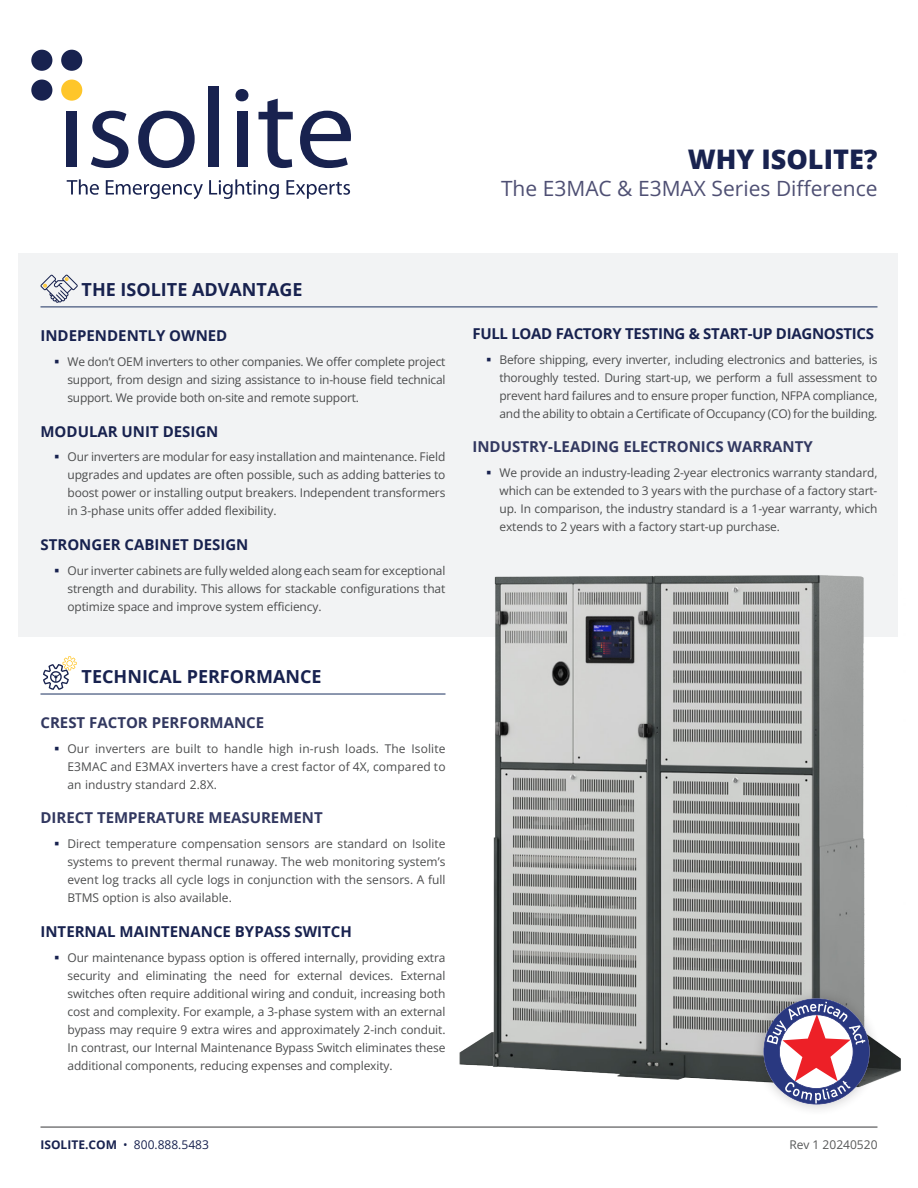
<style>
.page{position:relative;width:918px;height:1188px;background:#fff}
.page>*{position:absolute;margin:0;border:0;box-sizing:border-box;transform-origin:0 0}
.t1{font:800 27px "Open Sans";color:#18224f}
.t2{font:21px "Open Sans";color:#4e4f73}
.Features_-_B{font:700 18px "Open Sans";color:#18224f}
.Features___H2_copy{font:700 15px "Open Sans";color:#18224f}
.Features___H2_copy-2{font:700 15px "Open Sans";color:#323860}
.Features___H2_copy-3{font:700 15px "Open Sans";letter-spacing:-.02em;color:#18224f}
.t3{font:12px/18px "Open Sans";letter-spacing:-.01em;color:#4b4c4d;text-align:justify}
.t4{font:12px "Open Sans";color:#18224f}
.t5{font:12px "Open Sans";color:#565757}
.s1{font-weight:700}
</style>
<div class="page">
<hr style="left:41px;top:1127px;width:836px;height:1px;background:#383839">
<div style="left:66px;top:112px;width:11px;height:55px;background:#18224f"></div>
<svg style="left:91px;top:111px;width:38px;height:57px"></svg>
<svg style="left:138px;top:111px;width:57px;height:57px"></svg>
<div style="left:208px;top:86px;width:11px;height:81px;background:#18224f"></div>
<div style="left:237px;top:112px;width:10px;height:55px;background:#18224f"></div>
<svg style="left:259px;top:99px;width:34px;height:69px"></svg>
<svg style="left:300px;top:111px;width:51px;height:57px"></svg>
<div style="left:235px;top:89px;width:13px;height:12px;background:#18224f;border-radius:50%"></div>
<div style="left:31px;top:50px;width:21px;height:21px;background:#18224f;border-radius:50%"></div>
<div style="left:61px;top:50px;width:21px;height:21px;background:#18224f;border-radius:50%"></div>
<div style="left:31px;top:80px;width:21px;height:21px;background:#18224f;border-radius:50%"></div>
<div style="left:61px;top:80px;width:21px;height:21px;background:#fec62a;border-radius:50%"></div>
<svg style="left:67px;top:179px;width:32px;height:16px"></svg>
<svg style="left:106px;top:180px;width:97px;height:19px"></svg>
<svg style="left:209px;top:179px;width:70px;height:20px"></svg>
<svg style="left:286px;top:180px;width:64px;height:19px"></svg>
<div style="left:18px;top:253px;width:879px;height:383px;background:#f2f3f4"></div>
<img style="left:445px;top:553px;width:456px;height:529px">
<div style="left:751px;top:986px;width:131px;height:130px;background:#231f20;opacity:.25"></div>
<svg style="left:764px;top:998px;width:106px;height:106px"></svg>
<hr style="left:40px;top:694px;width:406px;height:1px;background:#1b315f">
<svg style="left:43px;top:656px;width:34px;height:34px"></svg>
<hr style="left:40px;top:307px;width:838px;height:1px;background:#1b315f">
<svg style="left:40px;top:275px;width:38px;height:28px"></svg>
<h1 class="t1" style="left:688px;top:139px;width:191px">WHY ISOLITE?</h1>
<h2 class="t2" style="left:501px;top:174px;width:378px">The E3MAC &amp; E3MAX Series Difference</h2>
<p class="Features_-_B" style="left:82px;top:276px;width:222px">THE ISOLITE ADVANTAGE</p>
<p class="Features___H2_copy" style="left:41px;top:325px;width:188px">INDEPENDENTLY OWNED</p>
<p class="t3" style="left:68px;top:352px;width:380px">We don’t OEM inverters to other companies. We offer complete project support, from design and sizing assistance to in-house field technical support. We provide both on-site and remote support.</p>
<p class="Features___H2_copy" style="left:41px;top:421px;width:180px">MODULAR UNIT DESIGN</p>
<p class="t3" style="left:68px;top:448px;width:380px">Our inverters are modular for easy installation and maintenance. Field upgrades and updates are often possible, such as adding batteries to boost power or installing output breakers. Independent transformers in 3-phase units offer added flexibility.</p>
<p class="Features___H2_copy" style="left:41px;top:534px;width:209px">STRONGER CABINET DESIGN</p>
<p class="t3" style="left:68px;top:561px;width:379px">Our inverter cabinets are fully welded along each seam for exceptional strength and durability. This allows for stackable configurations that optimize space and improve system efficiency.</p>
<p class="Features_-_B" style="left:82px;top:664px;width:241px">TECHNICAL PERFORMANCE</p>
<p class="Features___H2_copy-2" style="left:41px;top:712px;width:225px">CREST FACTOR PERFORMANCE</p>
<p class="t3" style="left:68px;top:739px;width:380px">Our inverters are built to handle high in-rush loads. The Isolite E3MAC and E3MAX inverters have a crest factor of 4X, compared to an industry standard 2.8X.</p>
<p class="Features___H2_copy-2" style="left:41px;top:807px;width:284px">DIRECT TEMPERATURE MEASUREMENT</p>
<p class="t3" style="left:68px;top:834px;width:380px">Direct temperature compensation sensors are standard on Isolite systems to prevent thermal runaway. The web monitoring system’s event log tracks all cycle logs in conjunction with the sensors. A full BTMS option is also available.</p>
<p class="Features___H2_copy" style="left:41px;top:921px;width:313px">INTERNAL MAINTENANCE BYPASS SWITCH</p>
<p class="t3" style="left:68px;top:948px;width:380px">Our maintenance bypass option is offered internally, providing extra security and eliminating the need for external devices. External switches often require additional wiring and conduit, increasing both cost and complexity. For example, a 3-phase system with an external bypass may require 9 extra wires and approximately 2-inch conduit.<br>In contrast, our Internal Maintenance Bypass Switch eliminates these additional components, reducing expenses and complexity.</p>
<p class="Features___H2_copy-3" style="left:472px;top:323px;width:403px">FULL LOAD FACTORY TESTING &amp; START-UP DIAGNOSTICS</p>
<p class="t3" style="left:500px;top:350px;width:380px">Before shipping, every inverter, including electronics and batteries, is thoroughly tested. During start-up, we perform a full assessment to prevent hard failures and to ensure proper function, NFPA compliance, and the ability to obtain a Certificate of Occupancy (CO) for the building.</p>
<p class="Features___H2_copy-2" style="left:472px;top:436px;width:342px">INDUSTRY-LEADING ELECTRONICS WARRANTY</p>
<p class="t3" style="left:500px;top:463px;width:380px">We provide an industry-leading 2-year electronics warranty standard, which can be extended to 3 years with the purchase of a factory start&shy;up. In comparison, the industry standard is a 1-year warranty, which extends to 2 years with a factory start-up purchase.</p>
<p class="t4" style="left:41px;top:1136px;width:170px"><span class="s1">ISOLITE.COM</span> • 800.888.5483</p>
<p class="t5" style="left:789px;top:1136px;width:90px">Rev 1 20240520</p>
</div>
